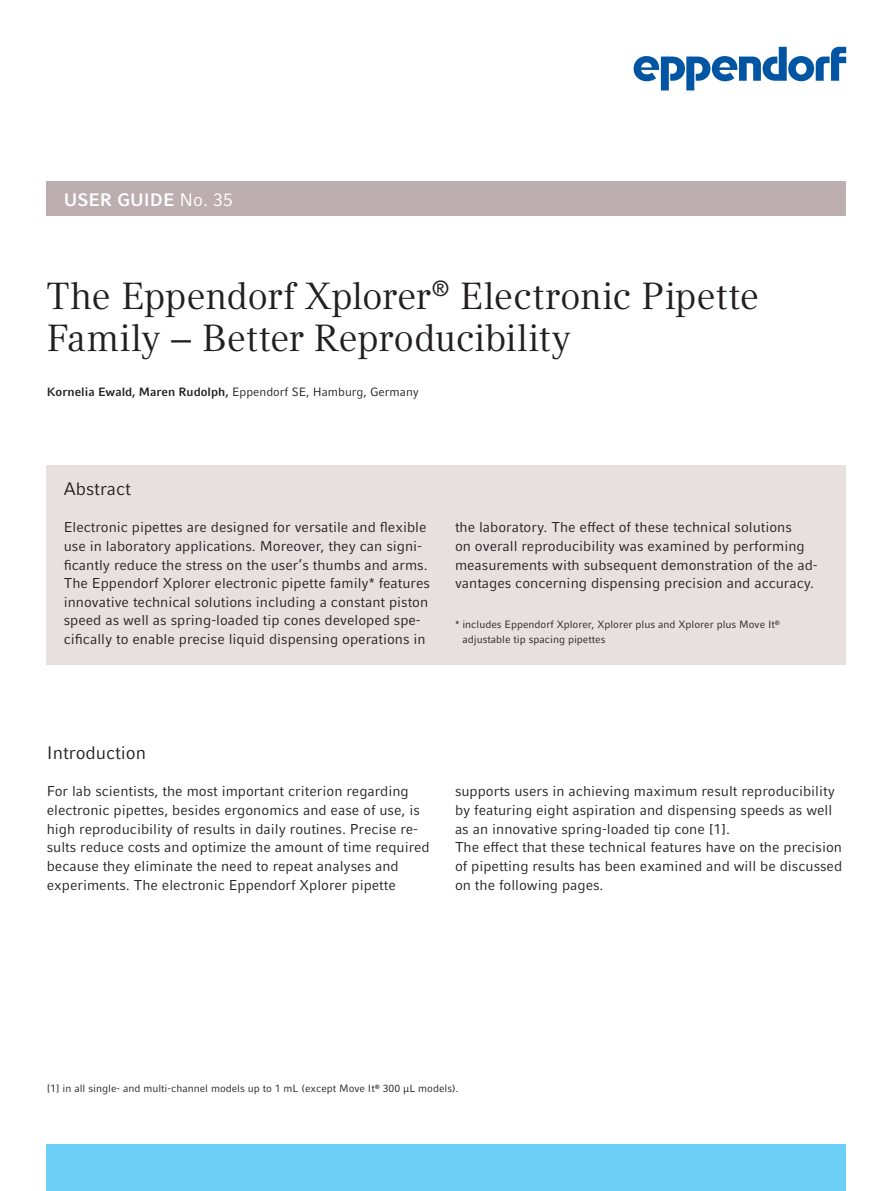
<style>
.page{position:relative;width:893px;height:1191px;background:#fff}
.page>*{position:absolute;margin:0;border:0;box-sizing:border-box;transform-origin:0 0}
._01_Headline_3_25pt{font:37.5px/42px "Compatil Textfor Eppendorf";letter-spacing:-.005em;color:#231f20}
._04_Disclaimer_5pt{font:18px "Compatil Factfor Eppendorf";color:#231f20}
.HeaderLabel{font:700 18px "Compatil Factfor Eppendorf";color:#fff}
._03_Body_Copy_no_pi{font:14.25px/18.8px "Compatil Factfor Eppendorf";color:#231f20}
._03_Body_Copy_no_pi-2{font:700 12px "Compatil Factfor Eppendorf";color:#231f20}
.Caption_7pt{font:10.5px/15px "Compatil Factfor Eppendorf";color:#231f20}
.s1{font-weight:400}
.s2{font-family:"Compatil Factfor Eppendorf"}
</style>
<div class="page">
<div style="left:47px;top:1144px;width:799px;height:47px;background:#6bcff6"></div>
<div style="left:47px;top:465px;width:799px;height:199px;background:#e8dfdf"></div>
<div style="left:47px;top:182px;width:799px;height:34px;background:#bcadb1"></div>
<svg style="left:634px;top:47px;width:212px;height:43px"></svg>
<p class="HeaderLabel" style="left:64px;top:189px;width:171px">USER GUIDE <span class="s1">No. 35</span></p>
<p class="_01_Headline_3_25pt" style="left:47px;top:275px;width:714px">The Eppendorf Xplorer<sup>®</sup> Electronic Pipette<br>Family <span class="s2">−</span> Better Reproducibility</p>
<p class="_03_Body_Copy_no_pi-2" style="left:47px;top:385px;width:374px">Kornelia Ewald, Maren Rudolph, <span class="s1">Eppendorf SE, Hamburg, Germany</span></p>
<p class="_04_Disclaimer_5pt" style="left:64px;top:478px;width:69px">Abstract</p>
<p class="_03_Body_Copy_no_pi" style="left:64px;top:518px;width:368px">Electronic pipettes are designed for versatile and flexible use in laboratory applications. Moreover, they can signi&shy;ficantly reduce the stress on the user’s thumbs and arms.<br>The Eppendorf Xplorer electronic pipette family* features innovative technical solutions including a constant piston speed as well as spring-loaded tip cones developed spe&shy;cifically to enable precise liquid dispensing operations in</p>
<p class="_03_Body_Copy_no_pi" style="left:455px;top:518px;width:364px">the laboratory. The effect of these technical solutions<br>on overall reproducibility was examined by performing measurements with subsequent demonstration of the ad&shy;vantages concerning dispensing precision and accuracy.</p>
<p class="Caption_7pt" style="left:462px;top:617px;width:319px;text-indent:-7px">* includes Eppendorf Xplorer, Xplorer plus and Xplorer plus Move It<sup>® </sup>adjustable tip spacing pipettes</p>
<p class="_04_Disclaimer_5pt" style="left:47px;top:742px;width:101px">Introduction</p>
<p class="_03_Body_Copy_no_pi" style="left:47px;top:782px;width:384px">For lab scientists, the most important criterion regarding electronic pipettes, besides ergonomics and ease of use, is high reproducibility of results in daily routines. Precise re&shy;sults reduce costs and optimize the amount of time required because they eliminate the need to repeat analyses and experiments. The electronic Eppendorf Xplorer pipette</p>
<p class="_03_Body_Copy_no_pi" style="left:455px;top:782px;width:389px">supports users in achieving maximum result reproducibility by featuring eight aspiration and dispensing speeds as well as an innovative spring-loaded tip cone [1].<br>The effect that these technical features have on the precision of pipetting results has been examined and will be discussed on the following pages.</p>
<p class="Caption_7pt" style="left:47px;top:1081px;width:413px">[1] in all single- and multi-channel models up to 1 mL (except Move It<sup>®</sup> 300 µL models).</p>
</div>
